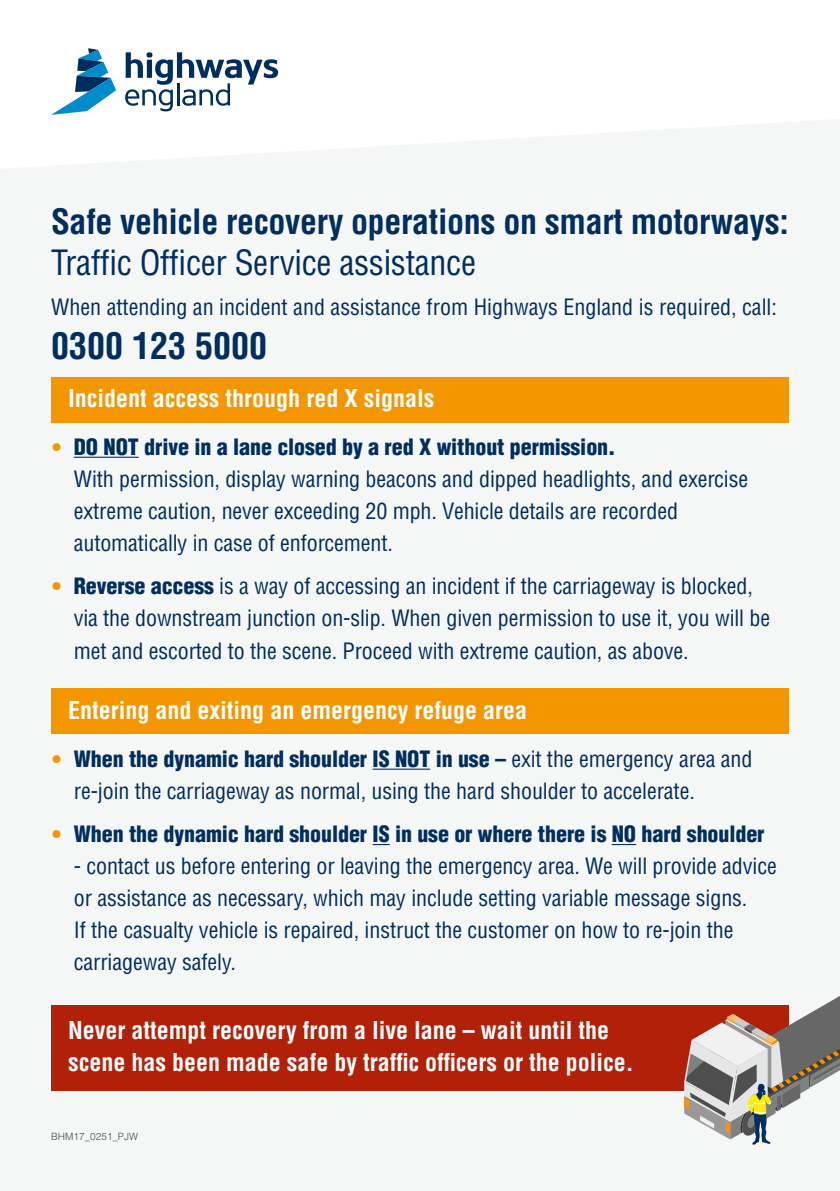
<style>
.page{position:relative;width:840px;height:1191px;background:#fff}
.page>*{position:absolute;margin:0;border:0;box-sizing:border-box;transform-origin:0 0}
.t1{font:700 condensed 36px "Helvetica LT Std";color:#002e5f}
.t2{font:700 condensed 34px "Helvetica LT Std";letter-spacing:-.01em;color:#002e5f}
.t3{font:condensed 34px "Helvetica LT Std";letter-spacing:-.01em;color:#002e5f}
.t4{font:700 condensed 24px/32px "Helvetica LT Std";color:#fff}
.t5{font:condensed 22px/32px "Helvetica LT Std";letter-spacing:-.005em;color:#002e5f}
.t6{font:900 condensed 22px "Helvetica LT Std";letter-spacing:-.005em;color:#002e5f}
.t7{font:300 10px "Helvetica LT Std";letter-spacing:.01em;color:#4a4a49}
.s1{font-weight:300;font-stretch:normal;color:#f49600}
.s2{font-weight:900}
</style>
<div class="page">
<div style="left:0;top:0;width:839px;height:1191px;background:#f5f6f6"></div>
<svg style="left:51px;top:48px;width:65px;height:67px"></svg>
<svg style="left:125px;top:52px;width:153px;height:59px"></svg>
<div style="left:51px;top:377px;width:737px;height:45px;background:#f49600"></div>
<div style="left:51px;top:689px;width:737px;height:45px;background:#f49600"></div>
<hr style="left:74px;top:457px;width:65px;height:1px;background:#002e5f">
<hr style="left:372px;top:768px;width:58px;height:1px;background:#002e5f">
<svg style="left:372px;top:844px;width:17px;height:1px"></svg>
<svg style="left:611px;top:844px;width:24px;height:1px"></svg>
<div style="left:51px;top:1005px;width:737px;height:85px;background:#b12009"></div>
<svg style="left:683px;top:996px;width:156px;height:149px"></svg>
<h2 class="t2" style="left:51px;top:200px;width:739px">Safe vehicle recovery operations on smart motorways:</h2>
<h2 class="t3" style="left:51px;top:241px;width:426px">Traffic Officer Service assistance</h2>
<p class="t5" style="left:51px;top:291px;width:727px">When attending an incident and assistance from Highways England is required, call:</p>
<h1 class="t1" style="left:51px;top:323px;width:218px">0300 123 5000</h1>
<p class="t4" style="left:68px;top:382px;width:367px">Incident access through red X signals</p>
<p class="t5" style="left:74px;top:431px;width:675px;text-indent:-23px"><span class="s1">•</span> <span class="s2">Do not drive in a lane closed by a red X without permission.<br></span>With permission, display warning beacons and dipped headlights, and exercise extreme caution, never exceeding 20 mph. Vehicle details are recorded automatically in case of enforcement.</p>
<p class="t5" style="left:74px;top:570px;width:697px;text-indent:-23px"><span class="s1">•</span> <span class="s2">Reverse access</span> is a way of accessing an incident if the carriageway is blocked, via the downstream junction on-slip. When given permission to use it, you will be met and escorted to the scene. Proceed with extreme caution, as above.</p>
<p class="t4" style="left:68px;top:694px;width:460px">Entering and exiting an emergency refuge area</p>
<p class="t6" style="left:51px;top:745px;width:356px"><span class="s1">•</span> When the dynamic hard shoulder IS NOT</p>
<p class="t5" style="left:74px;top:743px;width:679px;text-indent:361px"><span class="s2">in use –</span> exit the emergency area and re-join the carriageway as normal, using the hard shoulder to accelerate.</p>
<p class="t6" style="left:51px;top:820px;width:714px"><span class="s1">•</span> When the dynamic hard shoulder IS in use or where there is NO hard shoulder</p>
<p class="t5" style="left:74px;top:850px;width:704px">- contact us before entering or leaving the emergency area. We will provide advice or assistance as necessary, which may include setting variable message signs.<br>If the casualty vehicle is repaired, instruct the customer on how to re-join the carriageway safely.</p>
<p class="t4" style="left:68px;top:1013px;width:567px">Never attempt recovery from a live lane – wait until the scene has been made safe by traffic officers or the police.</p>
<p class="t7" style="left:51px;top:1130px;width:88px">BHM17_0251_PJW</p>
</div>
